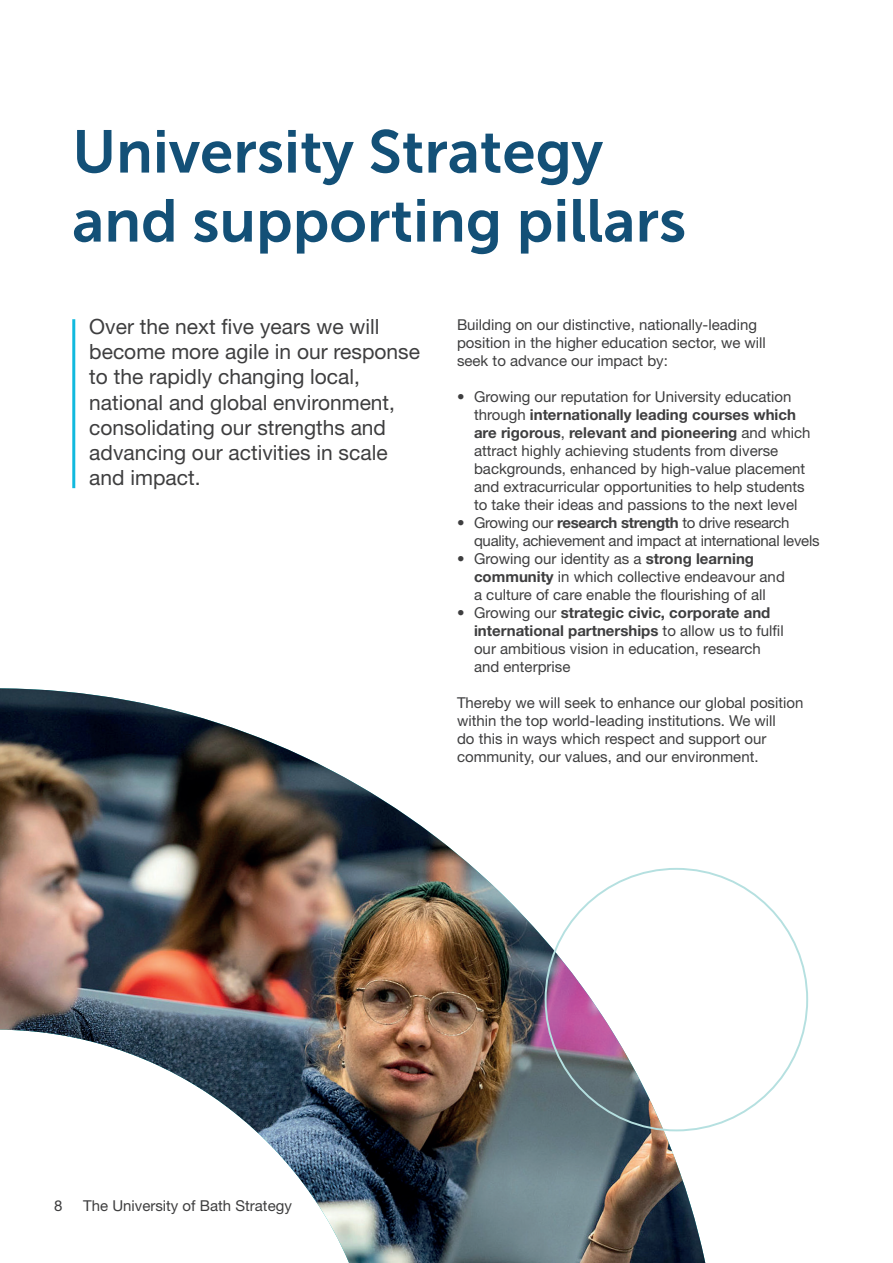
<style>
.page{position:relative;width:893px;height:1263px;background:#fff}
.page>*{position:absolute;margin:0;border:0;box-sizing:border-box;transform-origin:0 0}
.t1{font:60px/69px "Museo Sans 700";color:#135077}
.t2{font:21px/25.2px "Helvetica Neue LT Std";color:#3e3e3f}
.t3{font:15px/18px "Helvetica Neue LT Std";color:#3e3e3f}
.t4{font:15px/18px "Helvetica Neue LT Std";letter-spacing:-.02em;color:#3e3e3f}
.s1{font-weight:700}
</style>
<div class="page">
<img style="left:0;top:688px;width:705px;height:575px">
<hr style="left:72px;top:319px;width:3px;height:169px;background:#11b9de">
<h1 class="t1" style="left:72px;top:117px;width:615px">University Strategy and supporting pillars</h1>
<h2 class="t2" style="left:89px;top:314px;width:332px">Over the next five years we will become more agile in our response to the rapidly changing local, national and global environment, consolidating our strengths and advancing our activities in scale and impact.</h2>
<p class="t3" style="left:457px;top:315px;width:310px">Building on our distinctive, nationally-leading position in the higher education sector, we will seek to advance our impact by:</p>
<p class="t3" style="left:474px;top:387px;width:338px;text-indent:-17px">• Growing our reputation for University education through <span class="s1">internationally leading courses which are rigorous</span>, <span class="s1">relevant and pioneering</span> and which attract highly achieving students from diverse backgrounds, enhanced by high-value placement and extracurricular opportunities to help students to take their ideas and passions to the next level</p>
<p class="t4" style="left:474px;top:513px;width:347px;text-indent:-17px">• Growing our <span class="s1">research strength</span> to drive research quality, achievement and impact at international levels</p>
<p class="t3" style="left:474px;top:549px;width:312px;text-indent:-17px">• Growing our identity as a <span class="s1">strong learning community</span> in which collective endeavour and a culture of care enable the flourishing of all</p>
<p class="t3" style="left:474px;top:603px;width:311px;text-indent:-17px">• Growing our <span class="s1">strategic civic, corporate and international partnerships</span> to allow us to fulfil our ambitious vision in education, research and enterprise</p>
<p class="t3" style="left:457px;top:693px;width:348px">Thereby we will seek to enhance our global position within the top world-leading institutions. We will<br>do this in ways which respect and support our community, our values, and our environment.</p>
<p class="t3" style="left:54px;top:1196px;width:10px">8</p>
<p class="t3" style="left:83px;top:1196px;width:210px">The University of Bath Strategy</p>
</div>
